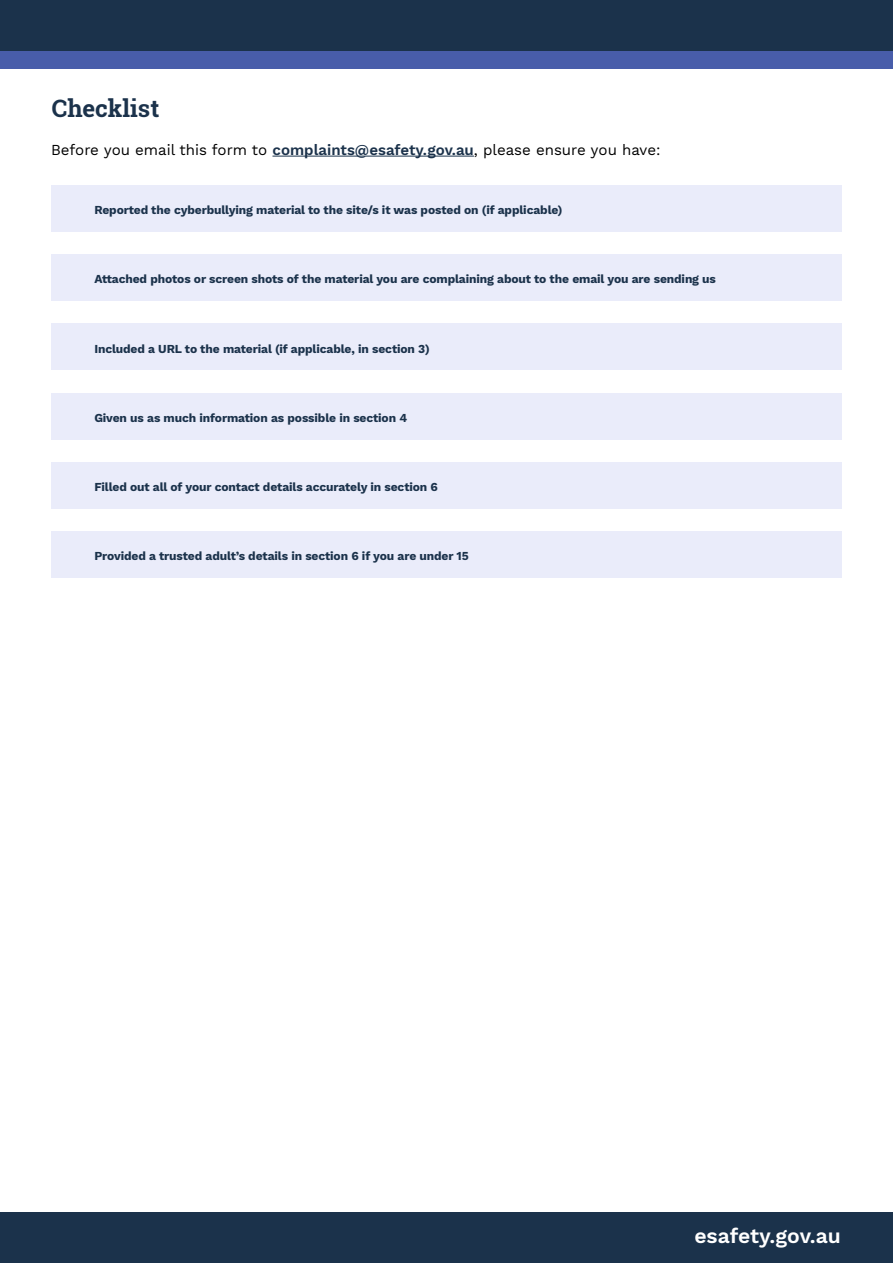
<style>
.page{position:relative;width:893px;height:1263px;background:#fff}
.page>*{position:absolute;margin:0;border:0;box-sizing:border-box;transform-origin:0 0}
.t1{font:700 24px "Roboto Slab";color:#1b324b}
.t2{font:600 21px "Work Sans";color:#fff}
.t3{font:15px "Work Sans";color:#000}
.t4{font:700 12px "Work Sans";letter-spacing:-.01em;color:#1b324b}
.s1{font-weight:600;color:#1b324b}
</style>
<div class="page">
<div style="left:0;top:0;width:893px;height:52px;background:#1b324b"></div>
<div style="left:0;top:52px;width:893px;height:17px;background:#485daa"></div>
<div style="left:0;top:1212px;width:893px;height:51px;background:#1b324b"></div>
<hr style="left:272px;top:156px;width:202px;height:1px;background:#1b324b">
<div style="left:52px;top:186px;width:790px;height:46px;background:#eaecfa"></div>
<div style="left:52px;top:255px;width:790px;height:46px;background:#eaecfa"></div>
<div style="left:52px;top:324px;width:790px;height:46px;background:#eaecfa"></div>
<div style="left:52px;top:393px;width:790px;height:46px;background:#eaecfa"></div>
<div style="left:52px;top:462px;width:790px;height:46px;background:#eaecfa"></div>
<div style="left:52px;top:531px;width:790px;height:47px;background:#eaecfa"></div>
<h1 class="t1" style="left:52px;top:92px;width:109px">Checklist</h1>
<p class="t3" style="left:51px;top:141px;width:611px">Before you email this form to <span class="s1">complaints@esafety.gov.au</span>, please ensure you have:</p>
<p class="t4" style="left:94px;top:203px;width:470px">Reported the cyberbullying material to the site/s it was posted on (if applicable)</p>
<p class="t4" style="left:94px;top:272px;width:623px">Attached photos or screen shots of the material you are complaining about to the email you are sending us</p>
<p class="t4" style="left:94px;top:341px;width:337px">Included a URL to the material (if applicable, in section 3)</p>
<p class="t4" style="left:94px;top:411px;width:314px">Given us as much information as possible in section 4</p>
<p class="t4" style="left:94px;top:480px;width:345px">Filled out all of your contact details accurately in section 6</p>
<p class="t4" style="left:94px;top:549px;width:376px">Provided a trusted adult’s details in section 6 if you are under 15</p>
<h2 class="t2" style="left:694px;top:1224px;width:148px">esafety.gov.au</h2>
</div>
